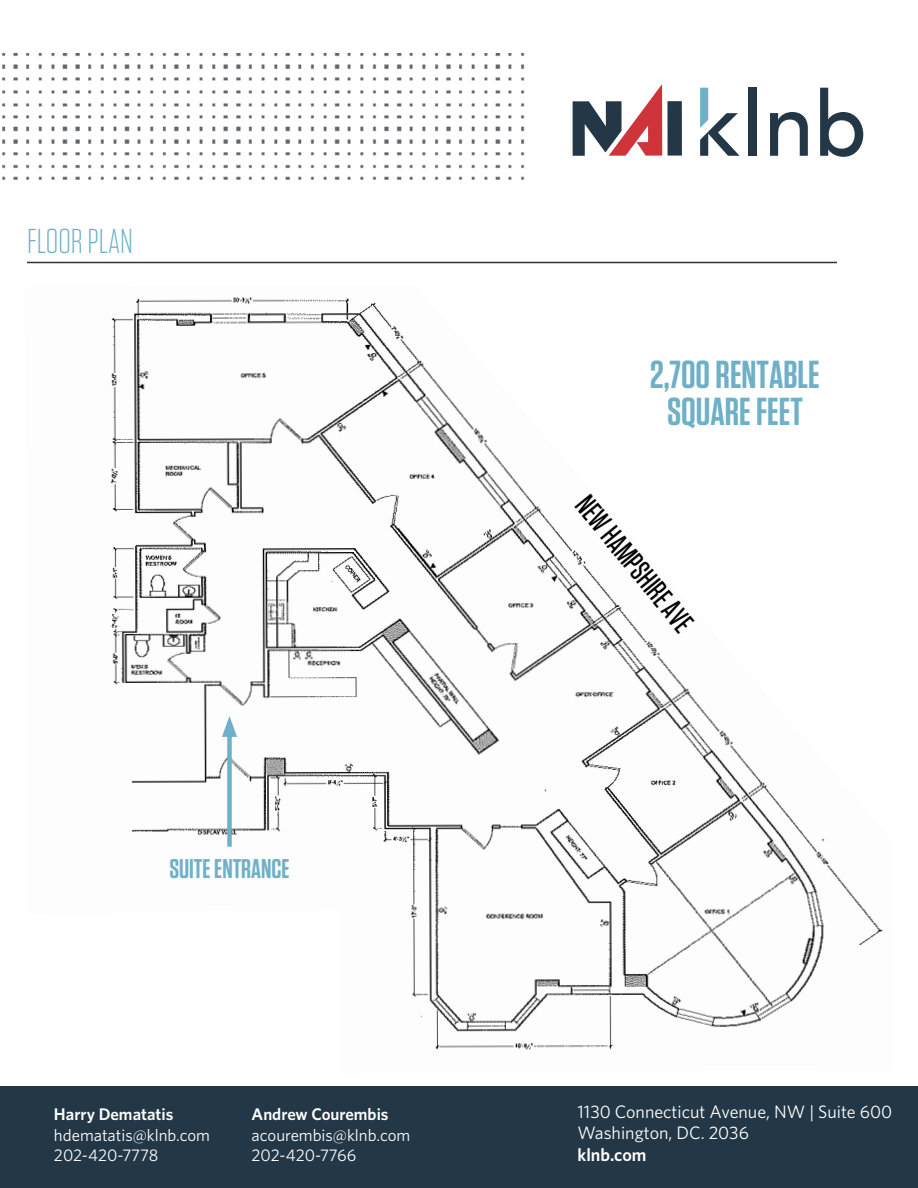
<style>
.page{position:relative;width:918px;height:1188px;background:#fff}
.page>*{position:absolute;margin:0;border:0;box-sizing:border-box;transform-origin:0 0}
.t1{font:600 39px/37.5px "Tungsten";color:#6db0c8;text-align:center}
.t2{font:300 34.5px "Tungsten";color:#6db0c8}
.t3{font:500 30px "Tungsten";color:#000}
.t4{font:600 27px "Tungsten";color:#6db0c8}
.t5{font:18px/21.6px "Whitney";color:#fff}
.t6{font:600 18px "Whitney";color:#fff}
.t7{font:16.8px/20.2px "Whitney";color:#fff}
.t8{font:600 16.8px "Whitney";color:#fff}
</style>
<div class="page">
<hr style="left:27px;top:262px;width:810px;height:1px;background:#233746">
<img style="left:110px;top:297px;width:773px;height:753px">
<div style="left:227px;top:729px;width:5px;height:118px;background:#6db0c8"></div>
<svg style="left:222px;top:716px;width:15px;height:21px"></svg>
<img style="left:2px;top:53px;width:523px;height:127px">
<div style="left:667px;top:101px;width:15px;height:55px;background:#233746"></div>
<svg style="left:573px;top:84px;width:89px;height:72px"></svg>
<svg style="left:700px;top:88px;width:40px;height:68px"></svg>
<div style="left:748px;top:88px;width:8px;height:68px;background:#233746"></div>
<svg style="left:770px;top:112px;width:38px;height:44px"></svg>
<svg style="left:820px;top:88px;width:43px;height:69px"></svg>
<div style="left:0;top:1086px;width:918px;height:102px;background:#233746"></div>
<h2 class="t2" style="left:27px;top:224px;width:108px">FLOOR PLAN</h2>
<h3 class="t4" style="left:169px;top:854px;width:122px">SUITE ENTRANCE</h3>
<p class="t8" style="left:54px;top:1103px;width:121px">Harry Dematatis</p>
<p class="t7" style="left:54px;top:1124px;width:158px">hdematatis@klnb.com<br>202-420-7778</p>
<p class="t8" style="left:252px;top:1103px;width:138px">Andrew Courembis</p>
<p class="t7" style="left:252px;top:1124px;width:160px">acourembis@klnb.com<br>202-420-7766</p>
<h1 class="t1" style="left:650px;top:356px;width:171px">2,700 RENTABLE<br>SQUARE FEET</h1>
<h3 class="t3" style="left:594px;top:489px;width:167px;rotate:51deg">NEW HAMPSHIRE AVE</h3>
<p class="t5" style="left:578px;top:1100px;width:316px">1130 Connecticut Avenue, NW | Suite 600<br>Washington, DC. 2036</p>
<p class="t6" style="left:578px;top:1142px;width:70px">klnb.com</p>
</div>
